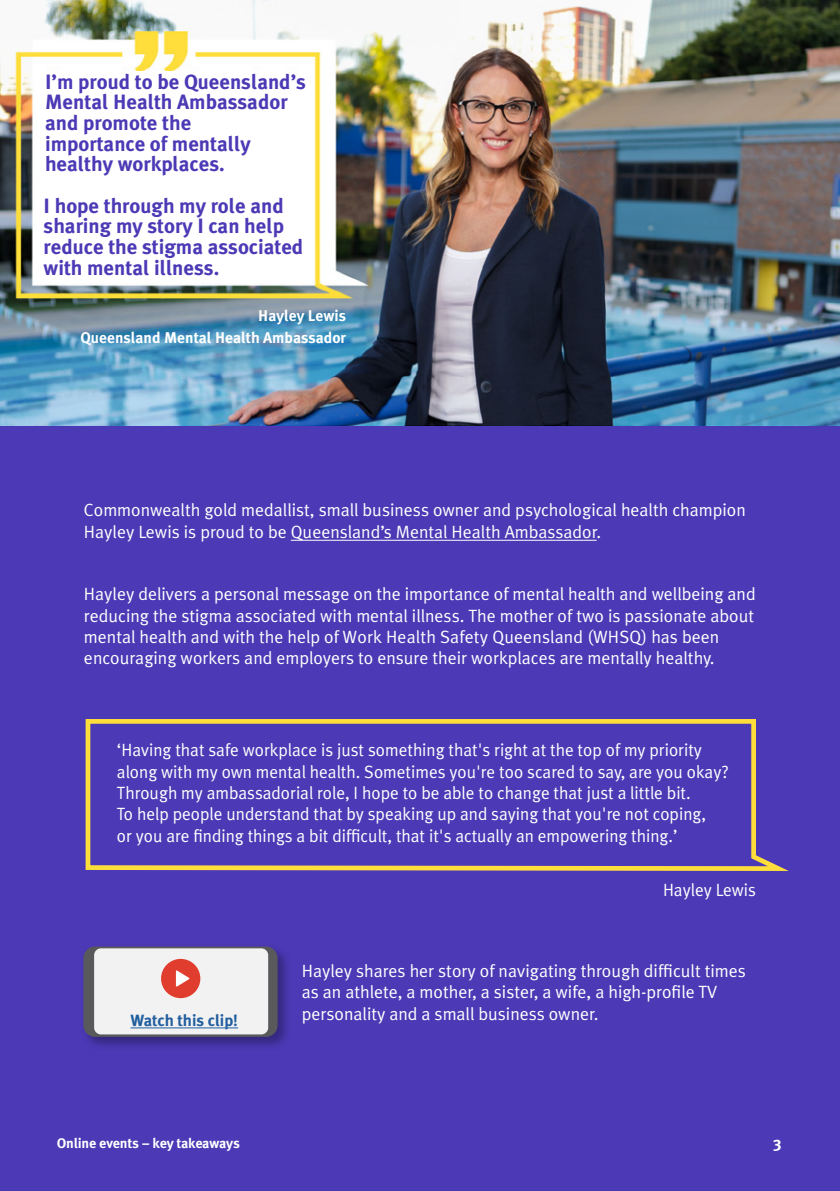
<style>
.page{position:relative;width:840px;height:1191px;background:#fff}
.page>*{position:absolute;margin:0;border:0;box-sizing:border-box;transform-origin:0 0}
.t1{font:700 20.8px/20.8px "Meta Plus";color:#4b39b5}
.t2{font:17.8px/21.4px "Meta Plus Normal";color:#fff}
.t3{font:700 16.2px "Meta Plus";color:#215e9e}
.t4{font:700 16px "Meta Pro";color:#fff}
.t5{font:700 15.6px/21.6px "Meta Plus";color:#fff;text-align:right}
.t6{font:700 14px "Meta Pro";letter-spacing:-.015em;color:#fff}
</style>
<div class="page">
<div style="left:0;top:384px;width:839px;height:807px;background:#4b39b5"></div>
<img style="left:0;top:0;width:839px;height:426px">
<div style="left:37px;top:71px;width:274px;height:210px;background:#fff"></div>
<hr style="left:290px;top:540px;width:306px;height:1px;background:#fff">
<svg style="left:83px;top:947px;width:204px;height:100px"></svg>
<div style="left:83px;top:946px;width:194px;height:90px;background:#59595c;border-radius:12px"></div>
<div style="left:94px;top:948px;width:174px;height:86px;background:#f2f2f2;border-radius:7px"></div>
<hr style="left:130px;top:1027px;width:108px;height:1px;background:#215e9e">
<div style="left:161px;top:959px;width:39px;height:39px;background:#e03d2e;border-radius:50%"></div>
<svg style="left:176px;top:970px;width:13px;height:16px"></svg>
<svg style="left:85px;top:719px;width:704px;height:152px"></svg>
<p class="t1" style="left:45px;top:71px;width:262px">I’m proud to be Queensland’s<br>Mental Health Ambassador and promote the<br>importance of mentally healthy workplaces.</p>
<p class="t1" style="left:44px;top:195px;width:261px">I hope through my role and sharing my story I can help reduce the stigma associated with mental illness.</p>
<p class="t5" style="left:81px;top:305px;width:267px">Hayley Lewis<br>Queensland Mental Health Ambassador</p>
<p class="t2" style="left:84px;top:499px;width:663px">Commonwealth gold medallist, small business owner and psychological health champion</p>
<p class="t2" style="left:84px;top:520px;width:518px">Hayley Lewis is proud to be Queensland’s Mental Health Ambassador.</p>
<p class="t2" style="left:84px;top:583px;width:672px">Hayley delivers a personal message on the importance of mental health and wellbeing and reducing the stigma associated with mental illness. The mother of two is passionate about mental health and with the help of Work Health Safety Queensland (WHSQ) has been encouraging workers and employers to ensure their workplaces are mentally healthy.</p>
<p class="t2" style="left:117px;top:739px;width:613px">‘Having that safe workplace is just something that's right at the top of my priority along with my own mental health. Sometimes you're too scared to say, are you okay?<br>Through my ambassadorial role, I hope to be able to change that just a little bit.<br>To help people understand that by speaking up and saying that you're not coping,<br>or you are finding things a bit difficult, that it's actually an empowering thing.’</p>
<p class="t2" style="left:662px;top:879px;width:94px">Hayley Lewis</p>
<p class="t3" style="left:130px;top:1010px;width:109px">Watch this clip!</p>
<p class="t2" style="left:302px;top:960px;width:445px">Hayley shares her story of navigating through difficult times as an athlete, a mother, a sister, a wife, a high-profile TV personality and a small business owner.</p>
<p class="t6" style="left:57px;top:1132px;width:184px">Online events – key takeaways</p>
<p class="t4" style="left:772px;top:1130px;width:10px">3</p>
</div>
